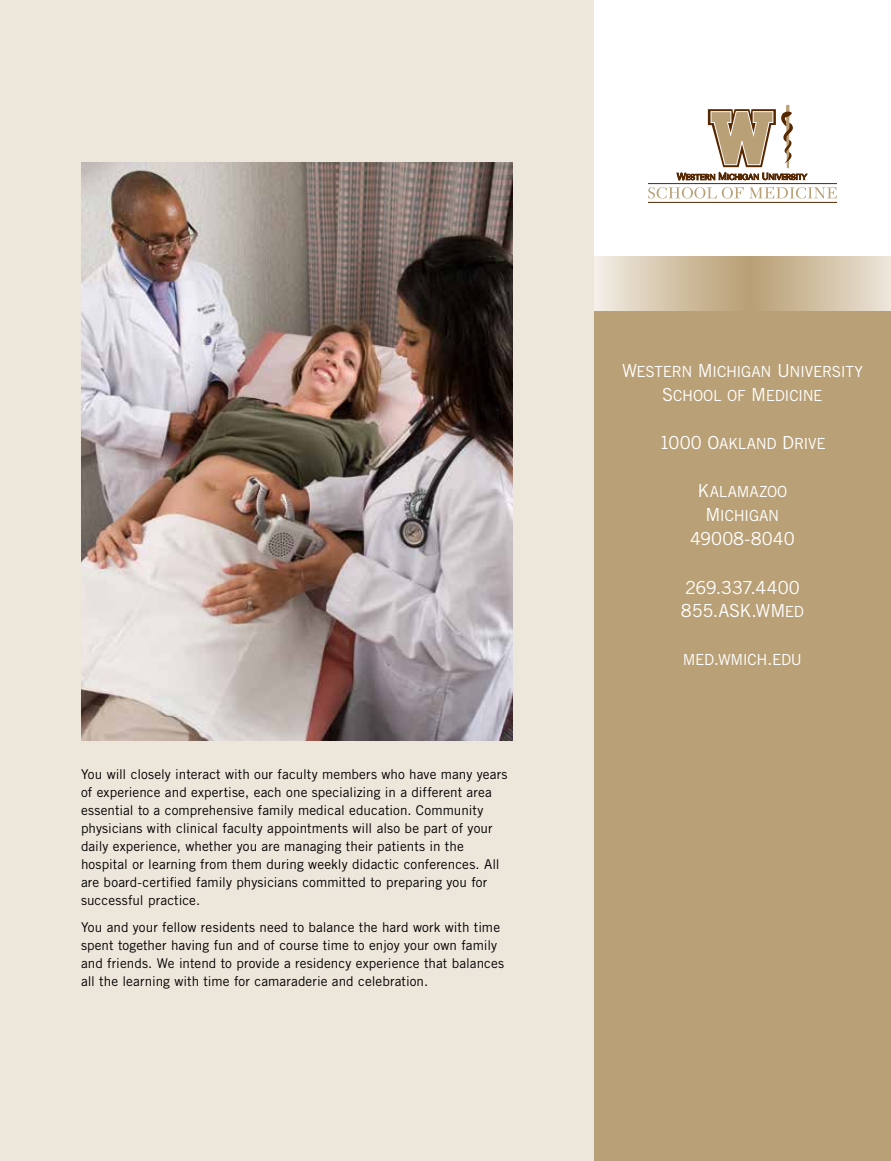
<style>
.page{position:relative;width:891px;height:1161px;background:#fff}
.page>*{position:absolute;margin:0;border:0;box-sizing:border-box;transform-origin:0 0}
.t1{font:18px/24px "Trade Gothic LT Std SC850";color:#fff}
.t2{font:15.3px/24px "Trade Gothic LT Std SC850";letter-spacing:-.02em;color:#fff;text-align:center}
.t3{font:13.5px/18px "Trade Gothic LT Std";letter-spacing:.005em;color:#000}
.s1{font-size:18px}
.s2{font-size:15.3px}
</style>
<div class="page">
<div style="left:594px;top:310px;width:297px;height:851px;background:#b9a076"></div>
<div style="left:0;top:0;width:594px;height:1161px;background:#ede6db"></div>
<img style="left:81px;top:162px;width:432px;height:579px">
<svg style="left:594px;top:256px;width:297px;height:54px"></svg>
<svg style="left:648px;top:187px;width:96px;height:12px"></svg>
<svg style="left:750px;top:187px;width:87px;height:12px"></svg>
<hr style="left:648px;top:183px;width:189px;height:1px;background:#572700">
<hr style="left:648px;top:202px;width:189px;height:1px;background:#572700">
<svg style="left:677px;top:105px;width:130px;height:76px"></svg>
<p class="t3" style="left:81px;top:765px;width:428px">You will closely interact with our faculty members who have many years of experience and expertise, each one specializing in a different area essential to a comprehensive family medical education. Community physicians with clinical faculty appointments will also be part of your daily experience, whether you are managing their patients in the hospital or learning from them during weekly didactic conferences. All are board-certified family physicians committed to preparing you for successful practice.</p>
<p class="t3" style="left:81px;top:918px;width:425px">You and your fellow residents need to balance the hard work with time spent together having fun and of course time to enjoy your own family and friends. We intend to provide a residency experience that balances all the learning with time for camaraderie and celebration.</p>
<p class="t2" style="left:622px;top:360px;width:242px"><span class="s1">W</span>ESTERN <span class="s1">M</span> ICHIGAN <span class="s1">U</span>NIVERSITY<br><span class="s1">S</span>CHOOL OF <span class="s1">M</span> EDICINE</p>
<p class="t2" style="left:659px;top:432px;width:166px"><span class="s1">1000 O</span>AKLAND <span class="s1">D</span>RIVE</p>
<p class="t2" style="left:698px;top:480px;width:91px"><span class="s1">K</span>ALAMAZOO<br><span class="s1">M</span> ICHIGAN</p>
<h1 class="t1" style="left:690px;top:527px;width:106px">49008-8040</h1>
<h1 class="t1" style="left:681px;top:575px;width:125px">269.337.4400<br>855.ASK.WM <span class="s2">ED</span></h1>
<p class="t2" style="left:683px;top:648px;width:117px">MED<span class="s1">.</span>WMICH<span class="s1">.</span>EDU</p>
</div>
